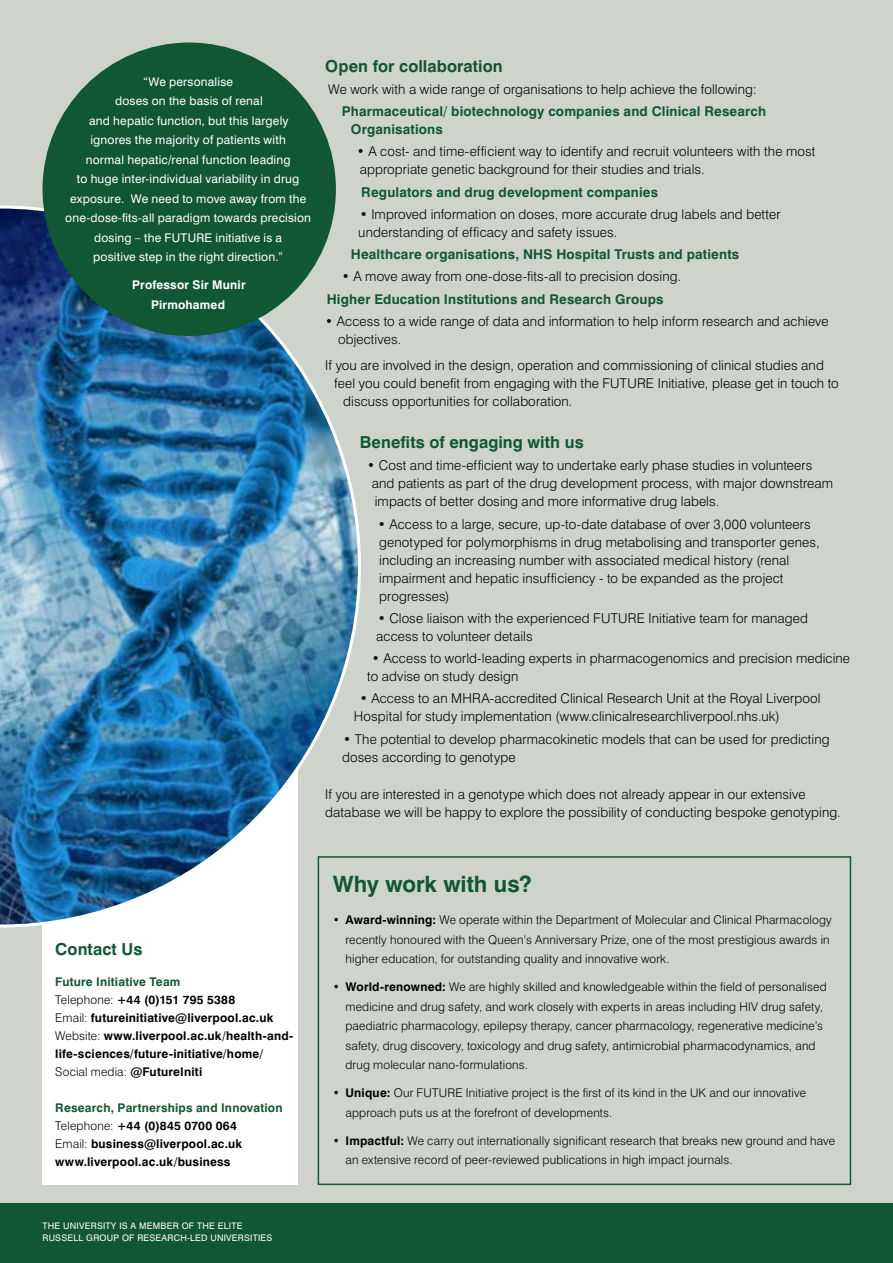
<style>
.page{position:relative;width:893px;height:1263px;background:#fff}
.page>*{position:absolute;margin:0;border:0;box-sizing:border-box;transform-origin:0 0}
.t1{font:700 22.5px "Swiss 721 BT";color:#115734}
.t2{font:700 16.5px "Swiss 721 BT";letter-spacing:.005em;color:#115734}
.t3{font:300 13.5px/18px "Swiss 721 BT";letter-spacing:.01em;color:#000}
.t4{font:700 13.5px/18px "Swiss 721 BT";letter-spacing:.01em;color:#115734}
.t5{font:300 12px/19.5px "Swiss 721 BT";letter-spacing:.015em;color:#000}
.t6{font:12px/19.5px "Swiss 721 BT";letter-spacing:.015em;color:#fff;text-align:center}
.t7{font:700 12px/18px "Swiss 721 BT";letter-spacing:.015em;color:#000}
.t8{font:700 12px/19.5px "Swiss 721 BT";letter-spacing:.015em;color:#fff;text-align:center}
.t9{font:9px/12px "Swiss 721 BT";letter-spacing:.025em;color:#fff}
.s1{color:#115734}
.s2{font-weight:300}
.s3{font-weight:700}
</style>
<div class="page">
<div style="left:0;top:0;width:893px;height:1208px;background:#ced4cc"></div>
<div style="left:43px;top:736px;width:255px;height:448px;background:#fff"></div>
<div style="left:0;top:1203px;width:893px;height:60px;background:#115734"></div>
<img style="left:0;top:206px;width:361px;height:721px">
<div style="left:318px;top:856px;width:533px;height:329px;border:2px solid #115734"></div>
<div style="left:43px;top:43px;width:293px;height:293px;background:#115734;border-radius:50%"></div>
<p class="t6" style="left:65px;top:72px;width:247px">“We personalise<br>doses on the basis of renal<br>and hepatic function, but this largely<br>ignores the majority of patients with<br>normal hepatic/renal function leading<br>to huge inter-individual variability in drug exposure. We need to move away from the one-dose-fits-all paradigm towards precision dosing – the FUTURE initiative is a<br>positive step in the right direction.”</p>
<p class="t8" style="left:132px;top:275px;width:115px">Professor Sir Munir<br>Pirmohamed</p>
<p class="t2" style="left:325px;top:56px;width:179px">Open for collaboration</p>
<p class="t3" style="left:328px;top:80px;width:430px">We work with a wide range of organisations to help achieve the following:</p>
<p class="t4" style="left:351px;top:102px;width:417px;text-indent:-9px">Pharmaceutical/ biotechnology companies and Clinical Research<br>Organisations</p>
<p class="t3" style="left:357px;top:142px;width:460px">• A cost- and time-efficient way to identify and recruit volunteers with the most appropriate genetic background for their studies and trials.</p>
<p class="t4" style="left:361px;top:183px;width:298px">Regulators and drug development companies</p>
<p class="t3" style="left:358px;top:205px;width:424px">• Improved information on doses, more accurate drug labels and better understanding of efficacy and safety issues.</p>
<p class="t4" style="left:351px;top:245px;width:390px">Healthcare organisations, NHS Hospital Trusts and patients</p>
<p class="t3" style="left:342px;top:267px;width:341px">• A move away from one-dose-fits-all to precision dosing.</p>
<p class="t4" style="left:327px;top:290px;width:338px">Higher Education Institutions and Research Groups</p>
<p class="t3" style="left:338px;top:312px;width:492px;text-indent:-13px">• Access to a wide range of data and information to help inform research and achieve objectives.</p>
<p class="t3" style="left:325px;top:356px;width:500px">If you are involved in the design, operation and commissioning of clinical studies and</p>
<p class="t3" style="left:334px;top:374px;width:506px">feel you could benefit from engaging with the FUTURE Initiative, please get in touch to</p>
<p class="t3" style="left:343px;top:392px;width:231px">discuss opportunities for collaboration.</p>
<p class="t2" style="left:360px;top:432px;width:225px">Benefits of engaging with us</p>
<p class="t3" style="left:372px;top:457px;width:463px;text-indent:-4px">• Cost and time-efficient way to undertake early phase studies in volunteers and patients as part of the drug development process, with major downstream impacts of better dosing and more informative drug labels.</p>
<p class="t3" style="left:378px;top:515px;width:443px">• Access to a large, secure, up-to-date database of over 3,000 volunteers genotyped for polymorphisms in drug metabolising and transporter genes, including an increasing number with associated medical history (renal impairment and hepatic insufficiency - to be expanded as the project progresses)</p>
<p class="t3" style="left:376px;top:609px;width:433px">• Close liaison with the experienced FUTURE Initiative team for managed access to volunteer details</p>
<p class="t3" style="left:367px;top:649px;width:484px;text-indent:4px">• Access to world-leading experts in pharmacogenomics and precision medicine to advise on study design</p>
<p class="t3" style="left:354px;top:689px;width:468px;text-indent:6px">• Access to an MHRA-accredited Clinical Research Unit at the Royal Liverpool<br>Hospital for study implementation (www.clinicalresearchliverpool.nhs.uk)</p>
<p class="t3" style="left:342px;top:730px;width:489px">• The potential to develop pharmacokinetic models that can be used for predicting doses according to genotype</p>
<p class="t3" style="left:325px;top:785px;width:517px">If you are interested in a genotype which does not already appear in our extensive database we will be happy to explore the possibility of conducting bespoke genotyping.</p>
<p class="t2" style="left:55px;top:939px;width:89px">Contact Us</p>
<p class="t7" style="left:55px;top:972px;width:239px"><span class="s1">Future Initiative Team<br></span><span class="s2">Telephone:</span> +44 (0)151 795 5388<br><span class="s2">Email:</span> futureinitiative@liverpool.ac.uk <span class="s2">Website:</span> www.liverpool.ac.uk/health-and&shy;life-sciences/future-initiative/home/ <span class="s2">Social media:</span> @FutureIniti</p>
<p class="t7" style="left:55px;top:1098px;width:229px"><span class="s1">Research, Partnerships and Innovation </span><span class="s2">Telephone:</span> +44 (0)845 0700 064<br><span class="s2">Email:</span> business@liverpool.ac.uk www.liverpool.ac.uk/business</p>
<p class="t9" style="left:43px;top:1220px;width:231px">THE UNIVERSITY IS A MEMBER OF THE ELITE<br>RUSSELL GROUP OF RESEARCH-LED UNIVERSITIES</p>
<h1 class="t1" style="left:333px;top:870px;width:200px">Why work with us?</h1>
<p class="t5" style="left:345px;top:910px;width:488px;text-indent:-13px"><span class="s3">• Award-winning:</span> We operate within the Department of Molecular and Clinical Pharmacology recently honoured with the Queen’s Anniversary Prize, one of the most prestigious awards in higher education, for outstanding quality and innovative work.</p>
<p class="t5" style="left:345px;top:977px;width:483px;text-indent:-13px"><span class="s3">• World-renowned:</span> We are highly skilled and knowledgeable within the field of personalised medicine and drug safety, and work closely with experts in areas including HIV drug safety, paediatric pharmacology, epilepsy therapy, cancer pharmacology, regenerative medicine’s safety, drug discovery, toxicology and drug safety, antimicrobial pharmacodynamics, and drug molecular nano-formulations.</p>
<p class="t5" style="left:345px;top:1083px;width:462px;text-indent:-13px"><span class="s3">• Unique:</span> Our FUTURE Initiative project is the first of its kind in the UK and our innovative approach puts us at the forefront of developments.</p>
<p class="t5" style="left:345px;top:1131px;width:491px;text-indent:-13px"><span class="s3">• Impactful:</span> We carry out internationally significant research that breaks new ground and have an extensive record of peer-reviewed publications in high impact journals.</p>
</div>
